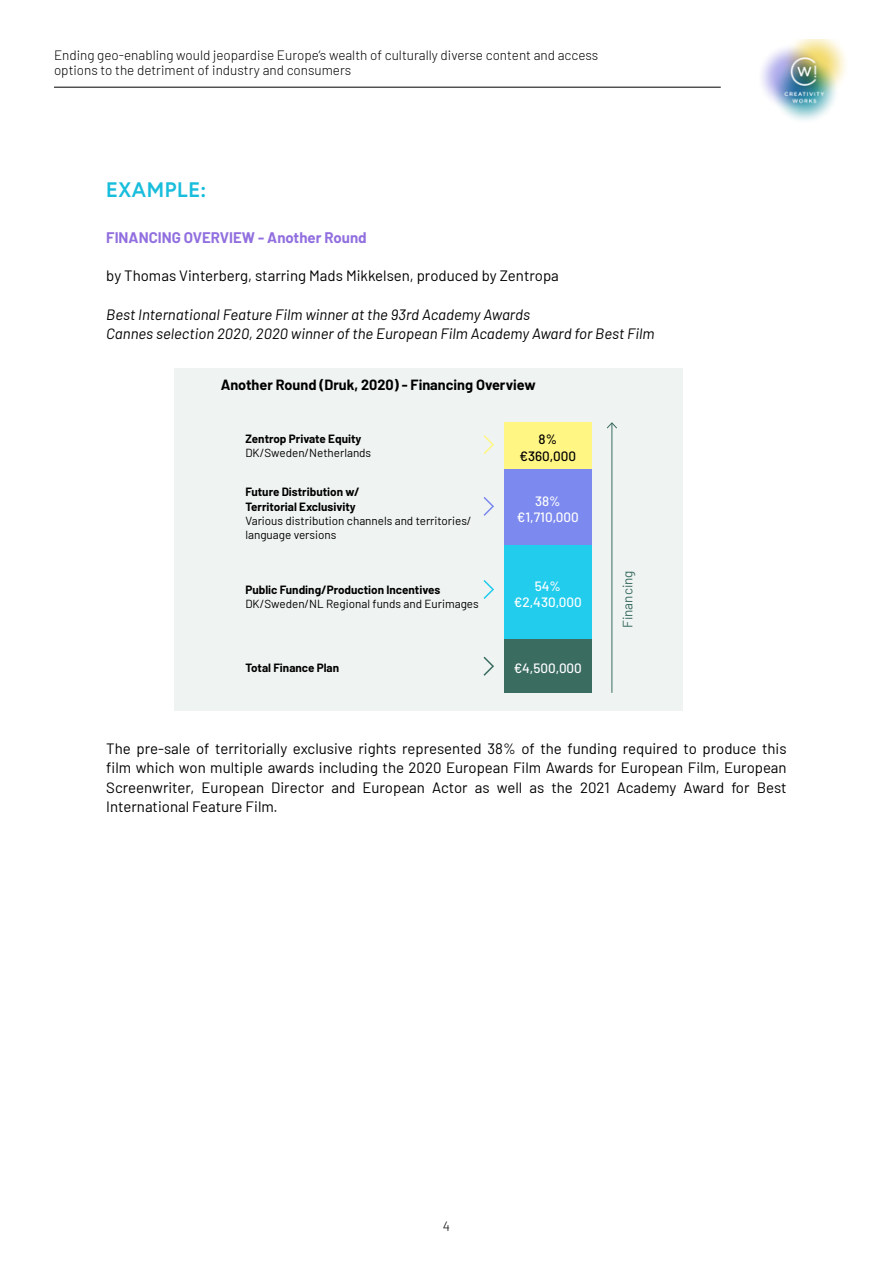
<style>
.page{position:relative;width:893px;height:1263px;background:#fff}
.page>*{position:absolute;margin:0;border:0;box-sizing:border-box;transform-origin:0 0}
.t1{font:700 21px "Europa";letter-spacing:.03em;color:#18bddc}
.t2{font:15px/19.5px "Barlow";color:#000;text-align:justify}
.t3{font:italic 15px/19.5px "Barlow";color:#000}
.t4{font:700 15px "Barlow";color:#916fdf}
.t5{font:700 14.4px "Barlow";color:#000}
.t6{font:300 13.5px/15px "Barlow";color:#000}
.t7{font:500 13.5px/16.2px "Barlow";color:#fff;text-align:center}
.t8{font:500 13.5px/16.2px "Barlow";color:#000;text-align:center}
.t9{font:13.5px "Barlow";color:#3a6c60}
.t10{font:11.7px/14.1px "Barlow";color:#000}
.t11{font:700 11.7px/14.1px "Barlow";color:#000}
</style>
<div class="page">
<img style="left:761px;top:40px;width:85px;height:81px">
<hr style="left:54px;top:87px;width:667px;height:1px;background:#000">
<div style="left:174px;top:368px;width:508px;height:342px;background:#eff3f2"></div>
<div style="left:504px;top:422px;width:88px;height:47px;background:#fff683"></div>
<div style="left:504px;top:469px;width:88px;height:77px;background:#7c89ee"></div>
<div style="left:504px;top:546px;width:88px;height:93px;background:#21cced"></div>
<div style="left:504px;top:639px;width:88px;height:53px;background:#3a6c60"></div>
<svg style="left:483px;top:435px;width:11px;height:19px"></svg>
<svg style="left:483px;top:497px;width:11px;height:19px"></svg>
<svg style="left:483px;top:580px;width:11px;height:19px"></svg>
<svg style="left:483px;top:656px;width:11px;height:20px"></svg>
<hr style="left:611px;top:423px;width:1px;height:270px;background:#3a6c60">
<svg style="left:606px;top:422px;width:11px;height:7px"></svg>
<p class="t6" style="left:54px;top:46px;width:546px">Ending geo-enabling would jeopardise Europe’s wealth of culturally diverse content and access options to the detriment of industry and consumers</p>
<h1 class="t1" style="left:106px;top:175px;width:101px">EXAMPLE:</h1>
<p class="t4" style="left:106px;top:227px;width:262px">FINANCING OVERVIEW - Another Round</p>
<p class="t2" style="left:106px;top:264px;width:454px">by Thomas Vinterberg, starring Mads Mikkelsen, produced by Zentropa</p>
<p class="t3" style="left:106px;top:303px;width:550px">Best International Feature Film winner at the 93rd Academy Awards<br>Cannes selection 2020, 2020 winner of the European Film Academy Award for Best Film</p>
<p class="t5" style="left:221px;top:374px;width:316px">Another Round (Druk, 2020) - Financing Overview</p>
<p class="t11" style="left:245px;top:431px;width:118px">Zentrop Private Equity</p>
<p class="t10" style="left:245px;top:445px;width:127px">DK/Sweden/Netherlands</p>
<p class="t11" style="left:245px;top:484px;width:116px">Future Distribution w/<br>Territorial Exclusivity</p>
<p class="t10" style="left:245px;top:512px;width:228px">Various distribution channels and territories/ language versions</p>
<p class="t8" style="left:520px;top:430px;width:58px">8% €360,000</p>
<p class="t7" style="left:517px;top:492px;width:63px">38% €1,710,000</p>
<p class="t11" style="left:245px;top:582px;width:196px">Public Funding/Production Incentives</p>
<p class="t10" style="left:245px;top:596px;width:235px">DK/Sweden/NL Regional funds and Eurimages</p>
<p class="t7" style="left:514px;top:577px;width:69px">54% €2,430,000</p>
<p class="t11" style="left:245px;top:660px;width:95px">Total Finance Plan</p>
<p class="t7" style="left:514px;top:658px;width:70px">€4,500,000</p>
<p class="t9" style="left:618px;top:628px;width:59px;rotate:-90deg">Financing</p>
<p class="t2" style="left:106px;top:737px;width:682px">The pre-sale of territorially exclusive rights represented 38% of the funding required to produce this film which won multiple awards including the 2020 European Film Awards for European Film, European Screenwriter, European Director and European Actor as well as the 2021 Academy Award for Best International Feature Film.</p>
<p class="t6" style="left:443px;top:1217px;width:9px">4</p>
</div>
